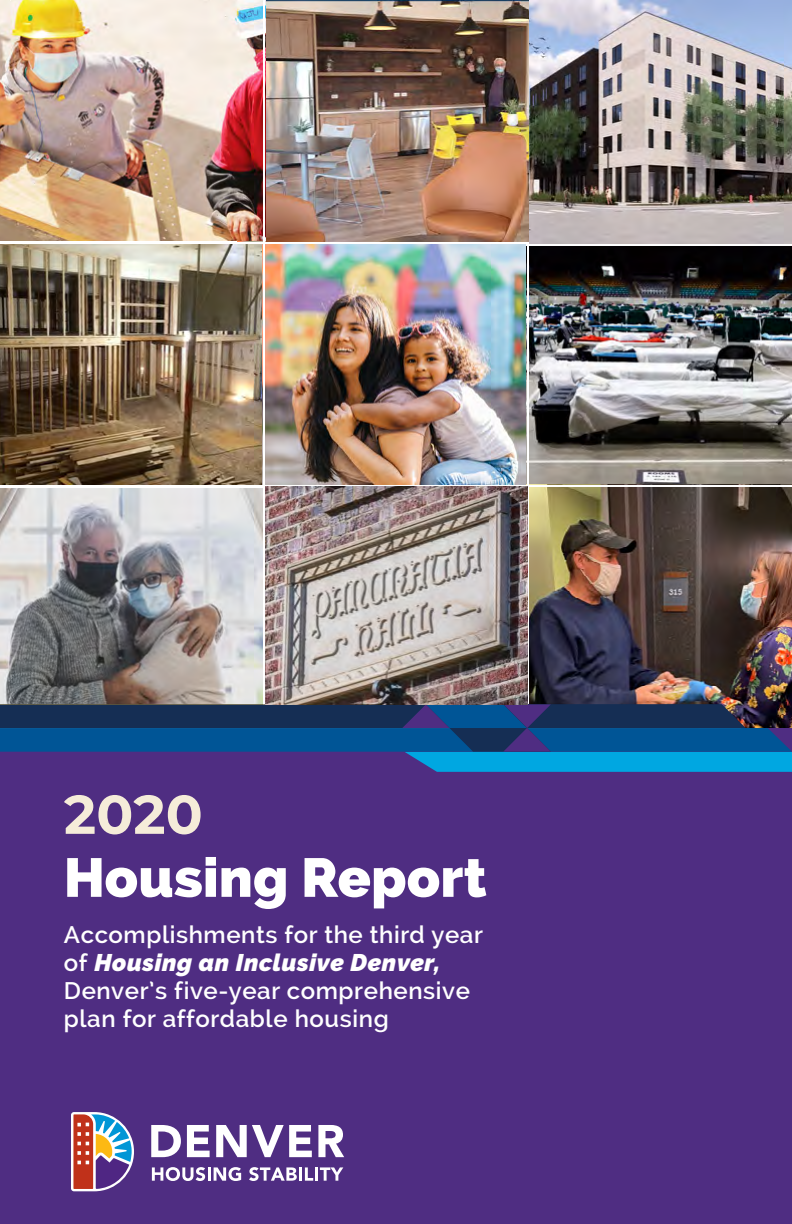
<style>
.page{position:relative;width:792px;height:1224px;background:#fff}
.page>*{position:absolute;margin:0;border:0;box-sizing:border-box;transform-origin:0 0}
.t1{font:800 54.6px "Raleway";letter-spacing:.005em;color:#fff}
.t2{font:700 54.6px "Montserrat";color:#f5ecd9}
.t3{font:600 24px/28px "Raleway";letter-spacing:.025em;color:#fff}
.s1{font-weight:900;font-style:italic}
</style>
<div class="page">
<img style="left:0;top:488px;width:262px;height:216px">
<img style="left:522px;top:483px;width:270px;height:221px">
<div style="left:0;top:728px;width:792px;height:496px;background:#4f2d82"></div>
<svg style="left:0;top:704px;width:792px;height:68px"></svg>
<svg style="left:152px;top:1167px;width:53px;height:14px"></svg>
<hr style="left:208px;top:1167px;width:3px;height:14px;background:#fff">
<svg style="left:214px;top:1167px;width:27px;height:14px"></svg>
<svg style="left:249px;top:1167px;width:48px;height:14px"></svg>
<hr style="left:299px;top:1167px;width:3px;height:14px;background:#fff">
<svg style="left:305px;top:1167px;width:8px;height:14px"></svg>
<hr style="left:315px;top:1167px;width:3px;height:14px;background:#fff">
<svg style="left:320px;top:1167px;width:23px;height:14px"></svg>
<svg style="left:151px;top:1125px;width:30px;height:32px"></svg>
<svg style="left:187px;top:1125px;width:23px;height:32px"></svg>
<svg style="left:216px;top:1125px;width:96px;height:32px"></svg>
<svg style="left:318px;top:1125px;width:26px;height:32px"></svg>
<svg style="left:71px;top:1112px;width:63px;height:79px"></svg>
<img style="left:526px;top:246px;width:266px;height:237px">
<img style="left:238px;top:244px;width:288px;height:240px">
<img style="left:0;top:0;width:527px;height:242px">
<hr style="left:263px;top:0;width:2px;height:704px;background:#fff">
<hr style="left:527px;top:0;width:2px;height:704px;background:#fff">
<hr style="left:0;top:485px;width:792px;height:2px;background:#fff">
<img style="left:266px;top:487px;width:261px;height:217px">
<img style="left:530px;top:0;width:262px;height:243px">
<img style="left:0;top:245px;width:261px;height:240px">
<h1 class="t2" style="left:64px;top:775px;width:140px">2020</h1>
<h1 class="t1" style="left:64px;top:846px;width:424px">Housing Report</h1>
<p class="t3" style="left:64px;top:921px;width:421px">Accomplishments for the third year of <span class="s1">Housing an Inclusive Denver,<br></span>Denver’s five-year comprehensive plan for affordable housing</p>
</div>
